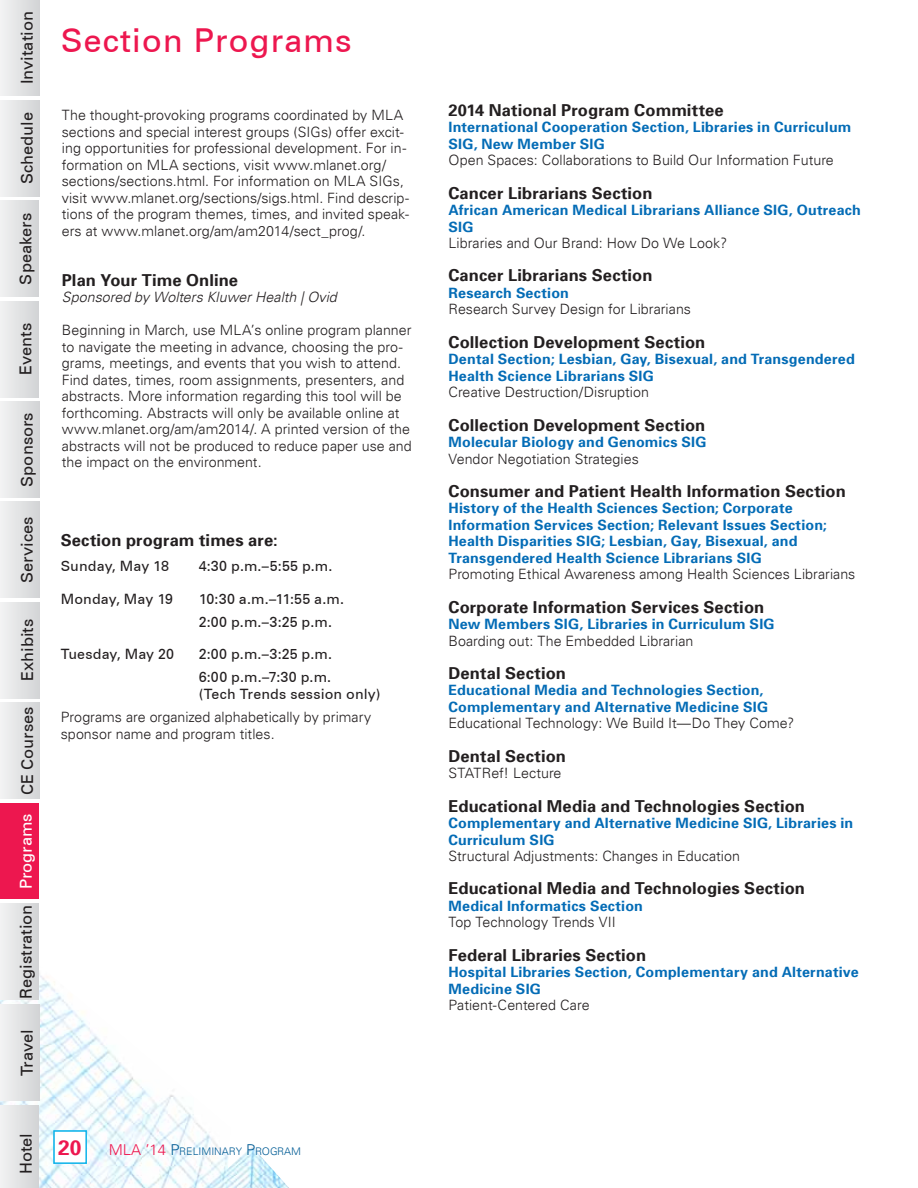
<style>
.page{position:relative;width:918px;height:1188px;background:#fff}
.page>*{position:absolute;margin:0;border:0;box-sizing:border-box;transform-origin:0 0}
.t1{font:33px "Univers 55 Roman";letter-spacing:.025em;color:#ed174f}
.t2{font:300 21px "Univers 45";color:#ed174f}
.t3{font:300 16.5px "Univers 45";letter-spacing:.005em;color:#231f20}
.t4{font:16.5px "Univers 55 Roman";color:#231f20}
.t5{font:300 15px "Univers 45";color:#ed174f}
.t6{font:300 14.25px/16.5px "Univers 45";letter-spacing:.005em;color:#231f20}
.t7{font:300 14.25px/16.5px "Univers 45";letter-spacing:.015em;color:#046cb6}
.t8{font:14.25px/23.2px "Univers 55 Roman";letter-spacing:.01em;color:#231f20}
.t9{font:italic 300 14.25px "Univers 45";color:#231f20}
.t10{font:300 10.5px "Univers 45";color:#005c95}
.s1{color:#fff}
.s2{font-size:15px;color:#ed174f}
.s3{font-size:15px}
</style>
<div class="page">
<img style="left:0;top:973px;width:289px;height:215px">
<svg style="left:53px;top:1130px;width:34px;height:34px"></svg>
<div style="left:54px;top:1131px;width:32px;height:32px;border:1px solid #16b6eb"></div>
<div style="left:0;top:1106px;width:39px;height:82px;background:linear-gradient(to right,#f2f2f3,#d2d3d5)"></div>
<div style="left:0;top:1004px;width:40px;height:97px;background:linear-gradient(to right,#f3f3f3,#d3d4d6)"></div>
<div style="left:0;top:904px;width:39px;height:95px;background:linear-gradient(to right,#f2f2f3,#d2d3d5)"></div>
<div style="left:0;top:804px;width:39px;height:95px;background:#ed174f"></div>
<div style="left:0;top:402px;width:40px;height:95px;background:linear-gradient(to right,#f3f3f3,#d3d4d6)"></div>
<div style="left:0;top:703px;width:40px;height:96px;background:linear-gradient(to right,#f2f3f3,#d4d5d7)"></div>
<div style="left:0;top:602px;width:40px;height:96px;background:linear-gradient(to right,#f2f3f3,#d4d5d7)"></div>
<div style="left:0;top:201px;width:38px;height:96px;background:linear-gradient(to right,#f1f1f1,#d4d5d7)"></div>
<div style="left:0;top:100px;width:40px;height:96px;background:linear-gradient(to right,#f3f3f3,#d3d4d6)"></div>
<div style="left:0;top:0;width:40px;height:96px;background:linear-gradient(to right,#f3f3f3,#d3d4d6)"></div>
<div style="left:0;top:301px;width:38px;height:96px;background:linear-gradient(to right,#f1f1f1,#d4d5d7)"></div>
<div style="left:0;top:502px;width:39px;height:96px;background:linear-gradient(to right,#f1f2f2,#d3d4d6)"></div>
<p class="t4" style="left:17px;top:84px;width:75px;rotate:-90deg">Invitation</p>
<p class="t4" style="left:17px;top:184px;width:74px;rotate:-90deg">Schedule</p>
<p class="t4" style="left:16px;top:285px;width:73px;rotate:-90deg">Speakers</p>
<p class="t4" style="left:16px;top:375px;width:54px;rotate:-90deg">Events</p>
<p class="t4" style="left:18px;top:487px;width:76px;rotate:-90deg">Sponsors</p>
<p class="t4" style="left:17px;top:583px;width:68px;rotate:-90deg">Services</p>
<p class="t4" style="left:18px;top:681px;width:64px;rotate:-90deg">Exhibits</p>
<p class="t4" style="left:18px;top:795px;width:90px;rotate:-90deg">CE Courses</p>
<p class="t4" style="left:16px;top:999px;width:187px;rotate:-90deg">Registration <span class="s1">Programs</span></p>
<p class="t4" style="left:18px;top:1076px;width:49px;rotate:-90deg">Travel</p>
<h1 class="t1" style="left:61px;top:21px;width:293px">Section Programs</h1>
<p class="t6" style="left:62px;top:107px;width:349px">The thought-provoking programs coordinated by MLA sections and special interest groups (SIGs) offer excit&shy;ing opportunities for professional development. For in&shy;formation on MLA sections, visit www.mlanet.org/ sections/sections.html. For information on MLA SIGs, visit www.mlanet.org/sections/sigs.html. Find descrip&shy;tions of the program themes, times, and invited speak&shy;ers at www.mlanet.org/am/am2014/sect_prog/.</p>
<p class="t3" style="left:62px;top:270px;width:178px">Plan Your Time Online</p>
<p class="t9" style="left:62px;top:288px;width:277px">Sponsored by Wolters Kluwer Health | Ovid</p>
<p class="t6" style="left:62px;top:322px;width:352px">Beginning in March, use MLA’s online program planner to navigate the meeting in advance, choosing the pro&shy;grams, meetings, and events that you wish to attend.<br>Find dates, times, room assignments, presenters, and abstracts. More information regarding this tool will be forthcoming. Abstracts will only be available online at www.mlanet.org/am/am2014/. A printed version of the abstracts will not be produced to reduce paper use and the impact on the environment.</p>
<p class="t3" style="left:61px;top:530px;width:219px">Section program times are:</p>
<p class="t8" style="left:61px;top:555px;width:110px">Sunday, May 18</p>
<p class="t8" style="left:199px;top:555px;width:135px">4:30 p.m.–5:55 p.m.</p>
<p class="t8" style="left:61px;top:587px;width:114px">Monday, May 19</p>
<p class="t8" style="left:199px;top:587px;width:147px">10:30 a.m.–11:55 a.m.<br>2:00 p.m.–3:25 p.m.</p>
<p class="t8" style="left:61px;top:643px;width:115px">Tuesday, May 20</p>
<p class="t8" style="left:199px;top:643px;width:135px">2:00 p.m.–3:25 p.m.<br>6:00 p.m.–7:30 p.m.</p>
<p class="t8" style="left:199px;top:682px;width:183px">(Tech Trends session only)</p>
<p class="t6" style="left:61px;top:709px;width:312px">Programs are organized alphabetically by primary sponsor name and program titles.</p>
<p class="t4" style="left:16px;top:1174px;width:43px;rotate:-90deg">Hotel</p>
<h2 class="t2" style="left:58px;top:1135px;width:25px">20</h2>
<p class="t5" style="left:109px;top:1140px;width:12px">MLA</p>
<p class="t10" style="left:145px;top:1145px;width:157px"><span class="s2">’14</span> <span class="s3">P</span>R ELIMINARY <span class="s3">P</span>ROGRAM</p>
<p class="t3" style="left:448px;top:100px;width:277px">2014 National Program Committee</p>
<p class="t7" style="left:448px;top:119px;width:404px">International Cooperation Section, Libraries in Curriculum<br>SIG, New Member SIG</p>
<p class="t6" style="left:448px;top:152px;width:387px">Open Spaces: Collaborations to Build Our Information Future</p>
<p class="t3" style="left:448px;top:183px;width:206px">Cancer Librarians Section</p>
<p class="t7" style="left:448px;top:202px;width:414px">African American Medical Librarians Alliance SIG, Outreach<br>SIG</p>
<p class="t6" style="left:448px;top:235px;width:280px">Libraries and Our Brand: How Do We Look?</p>
<p class="t3" style="left:448px;top:266px;width:206px">Cancer Librarians Section</p>
<p class="t7" style="left:448px;top:285px;width:122px">Research Section</p>
<p class="t6" style="left:448px;top:301px;width:244px">Research Survey Design for Librarians</p>
<p class="t3" style="left:448px;top:332px;width:258px">Collection Development Section</p>
<p class="t7" style="left:448px;top:351px;width:408px">Dental Section; Lesbian, Gay, Bisexual, and Transgendered<br>Health Science Librarians SIG</p>
<p class="t6" style="left:448px;top:384px;width:202px">Creative Destruction/Disruption</p>
<p class="t3" style="left:448px;top:415px;width:258px">Collection Development Section</p>
<p class="t7" style="left:448px;top:434px;width:260px">Molecular Biology and Genomics SIG</p>
<p class="t6" style="left:448px;top:450px;width:192px">Vendor Negotiation Strategies</p>
<p class="t3" style="left:448px;top:481px;width:399px">Consumer and Patient Health Information Section</p>
<p class="t7" style="left:448px;top:500px;width:380px">History of the Health Sciences Section; Corporate Information Services Section; Relevant Issues Section; Health Disparities SIG; Lesbian, Gay, Bisexual, and Transgendered Health Science Librarians SIG</p>
<p class="t6" style="left:448px;top:566px;width:408px">Promoting Ethical Awareness among Health Sciences Librarians</p>
<p class="t3" style="left:448px;top:597px;width:317px">Corporate Information Services Section</p>
<p class="t7" style="left:448px;top:616px;width:328px">New Members SIG, Libraries in Curriculum SIG</p>
<p class="t6" style="left:448px;top:632px;width:246px">Boarding out: The Embedded Librarian</p>
<p class="t3" style="left:448px;top:663px;width:119px">Dental Section</p>
<p class="t7" style="left:448px;top:682px;width:321px">Educational Media and Technologies Section,<br>Complementary and Alternative Medicine SIG</p>
<p class="t6" style="left:448px;top:715px;width:347px">Educational Technology: We Build It—Do They Come?</p>
<p class="t3" style="left:448px;top:746px;width:119px">Dental Section</p>
<p class="t6" style="left:448px;top:765px;width:115px">STATRef! Lecture</p>
<p class="t3" style="left:448px;top:796px;width:358px">Educational Media and Technologies Section</p>
<p class="t7" style="left:448px;top:815px;width:406px">Complementary and Alternative Medicine SIG, Libraries in<br>Curriculum SIG</p>
<p class="t6" style="left:448px;top:848px;width:293px">Structural Adjustments: Changes in Education</p>
<p class="t3" style="left:448px;top:878px;width:358px">Educational Media and Technologies Section</p>
<p class="t7" style="left:448px;top:898px;width:196px">Medical Informatics Section</p>
<p class="t6" style="left:448px;top:914px;width:169px">Top Technology Trends VII</p>
<p class="t3" style="left:448px;top:945px;width:199px">Federal Libraries Section</p>
<p class="t7" style="left:448px;top:964px;width:412px">Hospital Libraries Section, Complementary and Alternative<br>Medicine SIG</p>
<p class="t6" style="left:448px;top:997px;width:143px">Patient-Centered Care</p>
</div>
